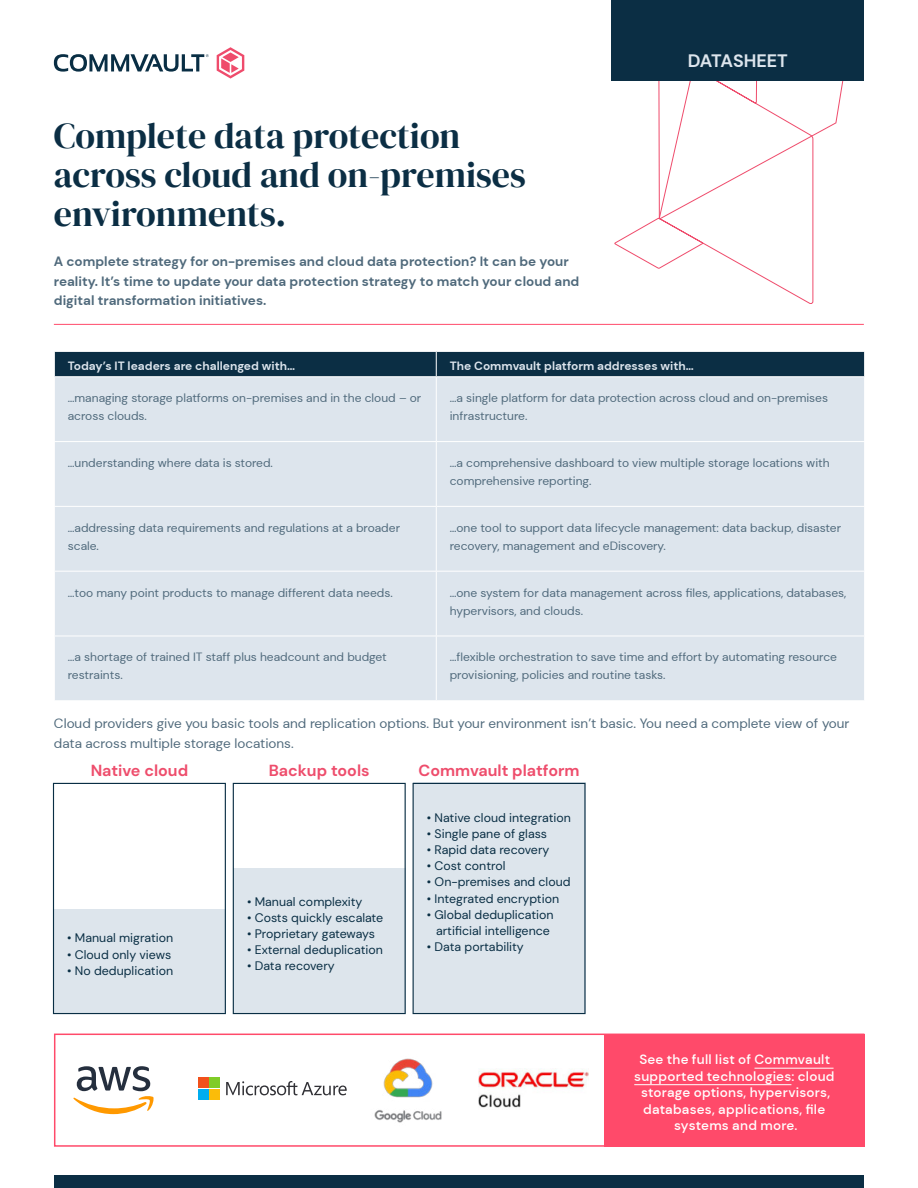
<style>
.page{position:relative;width:918px;height:1188px;background:#fff}
.page>*{position:absolute;margin:0;border:0;box-sizing:border-box;transform-origin:0 0}
.t1{font:36px/39px "DM Serif Display";color:#0b2e44}
.t2{font:700 18px "DM Sans";color:#dde5ed}
.t3{font:700 16.05px "DM Sans";color:#ee4d6c}
.t4{font:700 13.5px/19.5px "DM Sans";color:#4f697b}
.t5{font:13.5px/19.5px "DM Sans";color:#4f697b}
.t6{font:500 13.5px/16.5px "DM Sans";letter-spacing:.015em;color:#fff;text-align:center}
.t7{font:12.45px/16px "DM Sans";color:#092e44;text-align:center}
.t8{font:12px/18px "DM Sans";color:#4f697b}
.t9{font:700 12px "DM Sans";color:#dde5ed}
</style>
<div class="page">
<svg style="left:614px;top:81px;width:200px;height:223px"></svg>
<hr style="left:54px;top:324px;width:810px;height:1px;background:#ff4a6a">
<div style="left:54px;top:1175px;width:810px;height:13px;background:#0b2e44"></div>
<div style="left:612px;top:0;width:252px;height:81px;background:#0b2e44"></div>
<svg style="left:54px;top:54px;width:155px;height:18px"></svg>
<svg style="left:217px;top:47px;width:27px;height:32px"></svg>
<div style="left:55px;top:377px;width:809px;height:323px;background:#dde5ed"></div>
<hr style="left:436px;top:377px;width:1px;height:64px;background:#fff">
<hr style="left:54px;top:441px;width:382px;height:1px;background:#fff">
<hr style="left:436px;top:441px;width:429px;height:1px;background:#fff">
<hr style="left:436px;top:442px;width:1px;height:64px;background:#fff">
<hr style="left:54px;top:506px;width:382px;height:1px;background:#fff">
<hr style="left:436px;top:506px;width:429px;height:1px;background:#fff">
<hr style="left:436px;top:507px;width:1px;height:64px;background:#fff">
<div style="left:54px;top:351px;width:811px;height:25px;background:#0b2e44"></div>
<hr style="left:54px;top:571px;width:382px;height:1px;background:#fff">
<hr style="left:436px;top:571px;width:429px;height:1px;background:#fff">
<hr style="left:436px;top:572px;width:1px;height:64px;background:#fff">
<hr style="left:54px;top:636px;width:382px;height:1px;background:#fff">
<hr style="left:436px;top:636px;width:429px;height:1px;background:#fff">
<hr style="left:436px;top:636px;width:1px;height:64px;background:#fff">
<svg style="left:53px;top:783px;width:173px;height:231px"></svg>
<svg style="left:233px;top:783px;width:173px;height:231px"></svg>
<div style="left:413px;top:783px;width:173px;height:231px;background:#dde5ec"></div>
<div style="left:54px;top:1034px;width:810px;height:113px;border:2px solid #ff4a6a"></div>
<img style="left:374px;top:1058px;width:68px;height:65px">
<svg style="left:73px;top:1066px;width:81px;height:48px"></svg>
<img style="left:478px;top:1069px;width:111px;height:39px">
<div style="left:604px;top:1034px;width:260px;height:113px;background:#ff4a6a"></div>
<hr style="left:755px;top:1068px;width:79px;height:1px;background:#fff">
<hr style="left:634px;top:1084px;width:157px;height:1px;background:#fff">
<svg style="left:226px;top:1081px;width:121px;height:14px"></svg>
<div style="left:198px;top:1078px;width:10px;height:10px;background:#f1511b"></div>
<div style="left:209px;top:1078px;width:11px;height:10px;background:#80cc28"></div>
<div style="left:198px;top:1089px;width:10px;height:10px;background:#00adef"></div>
<div style="left:209px;top:1089px;width:11px;height:10px;background:#fbbc09"></div>
<h1 class="t1" style="left:54px;top:117px;width:473px">Complete data protection across cloud and on-premises environments.</h1>
<p class="t4" style="left:54px;top:252px;width:527px">A complete strategy for on-premises and cloud data protection? It can be your reality. It’s time to update your data protection strategy to match your cloud and digital transformation initiatives.</p>
<h2 class="t2" style="left:688px;top:50px;width:102px">DATASHEET</h2>
<p class="t9" style="left:68px;top:358px;width:229px">Today’s IT leaders are challenged with…</p>
<p class="t9" style="left:450px;top:358px;width:245px">The Commvault platform addresses with…</p>
<p class="t8" style="left:68px;top:389px;width:355px">…managing storage platforms on-premises and in the cloud – or across clouds.</p>
<p class="t8" style="left:450px;top:389px;width:380px">…a single platform for data protection across cloud and on-premises infrastructure.</p>
<p class="t8" style="left:68px;top:454px;width:207px">…understanding where data is stored.</p>
<p class="t8" style="left:450px;top:454px;width:381px">…a comprehensive dashboard to view multiple storage locations with comprehensive reporting.</p>
<p class="t8" style="left:68px;top:519px;width:334px">…addressing data requirements and regulations at a broader scale.</p>
<p class="t8" style="left:450px;top:519px;width:393px">…one tool to support data lifecycle management: data backup, disaster recovery, management and eDiscovery.</p>
<p class="t8" style="left:68px;top:583px;width:327px">…too many point products to manage different data needs.</p>
<p class="t8" style="left:450px;top:583px;width:398px">…one system for data management across files, applications, databases, hypervisors, and clouds.</p>
<p class="t8" style="left:68px;top:648px;width:321px">…a shortage of trained IT staff plus headcount and budget restraints.</p>
<p class="t8" style="left:450px;top:648px;width:389px">…flexible orchestration to save time and effort by automating resource provisioning, policies and routine tasks.</p>
<p class="t5" style="left:54px;top:714px;width:797px">Cloud providers give you basic tools and replication options. But your environment isn’t basic. You need a complete view of your data across multiple storage locations.</p>
<h3 class="t3" style="left:91px;top:760px;width:99px">Native cloud</h3>
<p class="t7" style="left:67px;top:930px;width:107px">• Manual migration</p>
<p class="t7" style="left:67px;top:946px;width:106px">• Cloud only views</p>
<p class="t7" style="left:67px;top:962px;width:107px">• No deduplication</p>
<h3 class="t3" style="left:269px;top:760px;width:102px">Backup tools</h3>
<p class="t7" style="left:247px;top:893px;width:117px">• Manual complexity</p>
<p class="t7" style="left:247px;top:910px;width:138px">• Costs quickly escalate</p>
<p class="t7" style="left:247px;top:926px;width:129px">• Proprietary gateways</p>
<p class="t7" style="left:247px;top:942px;width:137px">• External deduplication</p>
<p class="t7" style="left:247px;top:958px;width:89px">• Data recovery</p>
<h3 class="t3" style="left:419px;top:760px;width:162px">Commvault platform</h3>
<p class="t7" style="left:427px;top:810px;width:146px">• Native cloud integration</p>
<p class="t7" style="left:427px;top:826px;width:122px">• Single pane of glass</p>
<p class="t7" style="left:427px;top:842px;width:124px">• Rapid data recovery</p>
<p class="t7" style="left:427px;top:858px;width:80px">• Cost control</p>
<p class="t7" style="left:427px;top:874px;width:145px">• On-premises and cloud</p>
<p class="t7" style="left:427px;top:890px;width:134px">• Integrated encryption</p>
<p class="t7" style="left:427px;top:906px;width:128px">• Global deduplication artificial intelligence</p>
<p class="t7" style="left:427px;top:938px;width:98px">• Data portability</p>
<p class="t6" style="left:634px;top:1051px;width:202px">See the full list of Commvault supported technologies: cloud storage options, hypervisors, databases, applications, file systems and more.</p>
</div>
